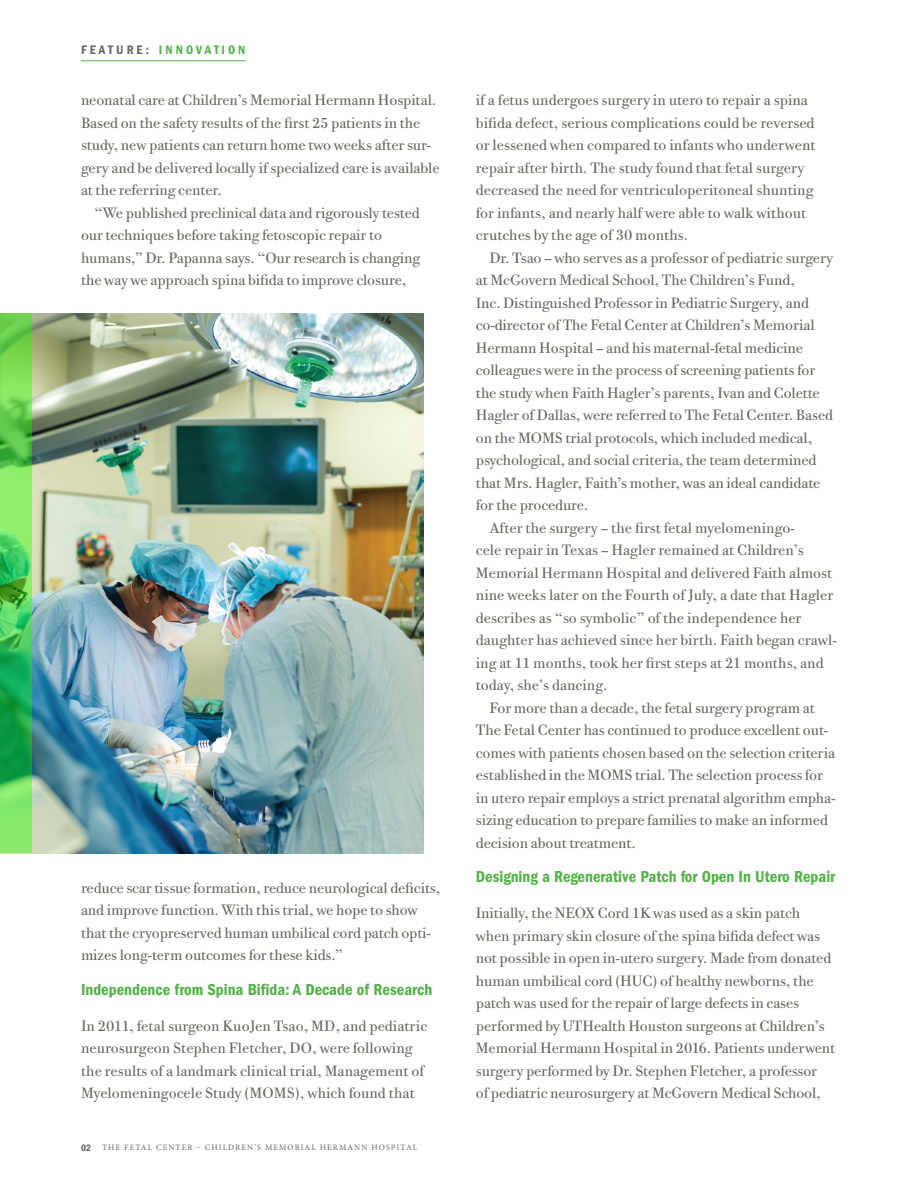
<style>
.page{position:relative;width:918px;height:1188px;background:#fff}
.page>*{position:absolute;margin:0;border:0;box-sizing:border-box;transform-origin:0 0}
.Article_Subhead{font:16.5px "Franklin Gothic LT Pro Cn Dm";color:#53b247}
.Article_Body{font:15px/22.5px "Bodoni Twe ITC Pro";letter-spacing:-.01em;color:#67665d}
.Article_Subhead-2{font:15px/22.5px "Bodoni Twe ITC Pro";color:#67665d}
.t1{font:12.75px "Franklin Gothic LT Pro Cn Dm";letter-spacing:.23em;color:#53b247}
.t2{font:8.25px "Minion Pro";letter-spacing:.13em;color:#67665d}
.s1{color:#67665d}
.s2{font-family:"Franklin Gothic LT Pro Cn Dm";font-size:9.75px}
</style>
<div class="page">
<hr style="left:81px;top:60px;width:165px;height:1px;background:#53b247">
<img style="left:32px;top:313px;width:391px;height:540px">
<svg style="left:0;top:313px;width:32px;height:540px"></svg>
<p class="t1" style="left:81px;top:42px;width:166px"><span class="s1">FEATURE:</span> INNOVATION</p>
<p class="Article_Body" style="left:81px;top:89px;width:360px">neonatal care at Children’s Memorial Hermann Hospital.<br>Based on the safety results of the first 25 patients in the study, new patients can return home two weeks after sur&shy;gery and be delivered locally if specialized care is available at the referring center.</p>
<p class="Article_Body" style="left:81px;top:201px;width:341px;text-indent:14px">“We published preclinical data and rigorously tested our techniques before taking fetoscopic repair to humans,” Dr. Papanna says. “Our research is changing the way we approach spina bifida to improve closure,</p>
<p class="Article_Body" style="left:81px;top:876px;width:361px">reduce scar tissue formation, reduce neurological deficits, and improve function. With this trial, we hope to show that the cryopreserved human umbilical cord patch opti&shy;mizes long-term outcomes for these kids.”</p>
<p class="Article_Subhead" style="left:81px;top:980px;width:353px">Independence from Spina Bifida: A Decade of Research</p>
<p class="Article_Subhead-2" style="left:81px;top:1014px;width:348px">In 2011, fetal surgeon KuoJen Tsao, MD, and pediatric neurosurgeon Stephen Fletcher, DO, were following the results of a landmark clinical trial, Management of Myelomeningocele Study (MOMS), which found that</p>
<p class="t2" style="left:81px;top:1142px;width:338px"><span class="s2">02</span> THE FETAL CENTER – CHILDREN’S MEMORIAL HERMANN HOSPITAL</p>
<p class="Article_Subhead-2" style="left:476px;top:89px;width:341px">if a fetus undergoes surgery in utero to repair a spina bifida defect, serious complications could be reversed or lessened when compared to infants who underwent repair after birth. The study found that fetal surgery decreased the need for ventriculoperitoneal shunting for infants, and nearly half were able to walk without crutches by the age of 30 months.</p>
<p class="Article_Body" style="left:476px;top:246px;width:359px;text-indent:14px">Dr. Tsao – who serves as a professor of pediatric surgery at McGovern Medical School, The Children’s Fund,<br>Inc. Distinguished Professor in Pediatric Surgery, and co-director of The Fetal Center at Children’s Memorial Hermann Hospital – and his maternal-fetal medicine colleagues were in the process of screening patients for the study when Faith Hagler’s parents, Ivan and Colette Hagler of Dallas, were referred to The Fetal Center. Based on the MOMS trial protocols, which included medical, psychological, and social criteria, the team determined that Mrs. Hagler, Faith’s mother, was an ideal candidate for the procedure.</p>
<p class="Article_Body" style="left:476px;top:516px;width:363px;text-indent:14px">After the surgery – the first fetal myelomeningo-<br>cele repair in Texas – Hagler remained at Children’s Memorial Hermann Hospital and delivered Faith almost nine weeks later on the Fourth of July, a date that Hagler describes as “so symbolic” of the independence her daughter has achieved since her birth. Faith began crawl&shy;ing at 11 months, took her first steps at 21 months, and today, she’s dancing.</p>
<p class="Article_Body" style="left:476px;top:696px;width:361px;text-indent:14px">For more than a decade, the fetal surgery program at The Fetal Center has continued to produce excellent out&shy;comes with patients chosen based on the selection criteria established in the MOMS trial. The selection process for in utero repair employs a strict prenatal algorithm empha&shy;sizing education to prepare families to make an informed decision about treatment.</p>
<p class="Article_Subhead" style="left:476px;top:867px;width:361px">Designing a Regenerative Patch for Open In Utero Repair</p>
<p class="Article_Subhead-2" style="left:476px;top:902px;width:361px">Initially, the NEOX Cord 1K was used as a skin patch when primary skin closure of the spina bifida defect was not possible in open in-utero surgery. Made from donated human umbilical cord (HUC) of healthy newborns, the patch was used for the repair of large defects in cases performed by UTHealth Houston surgeons at Children’s Memorial Hermann Hospital in 2016. Patients underwent surgery performed by Dr. Stephen Fletcher, a professor<br>of pediatric neurosurgery at McGovern Medical School,</p>
</div>
